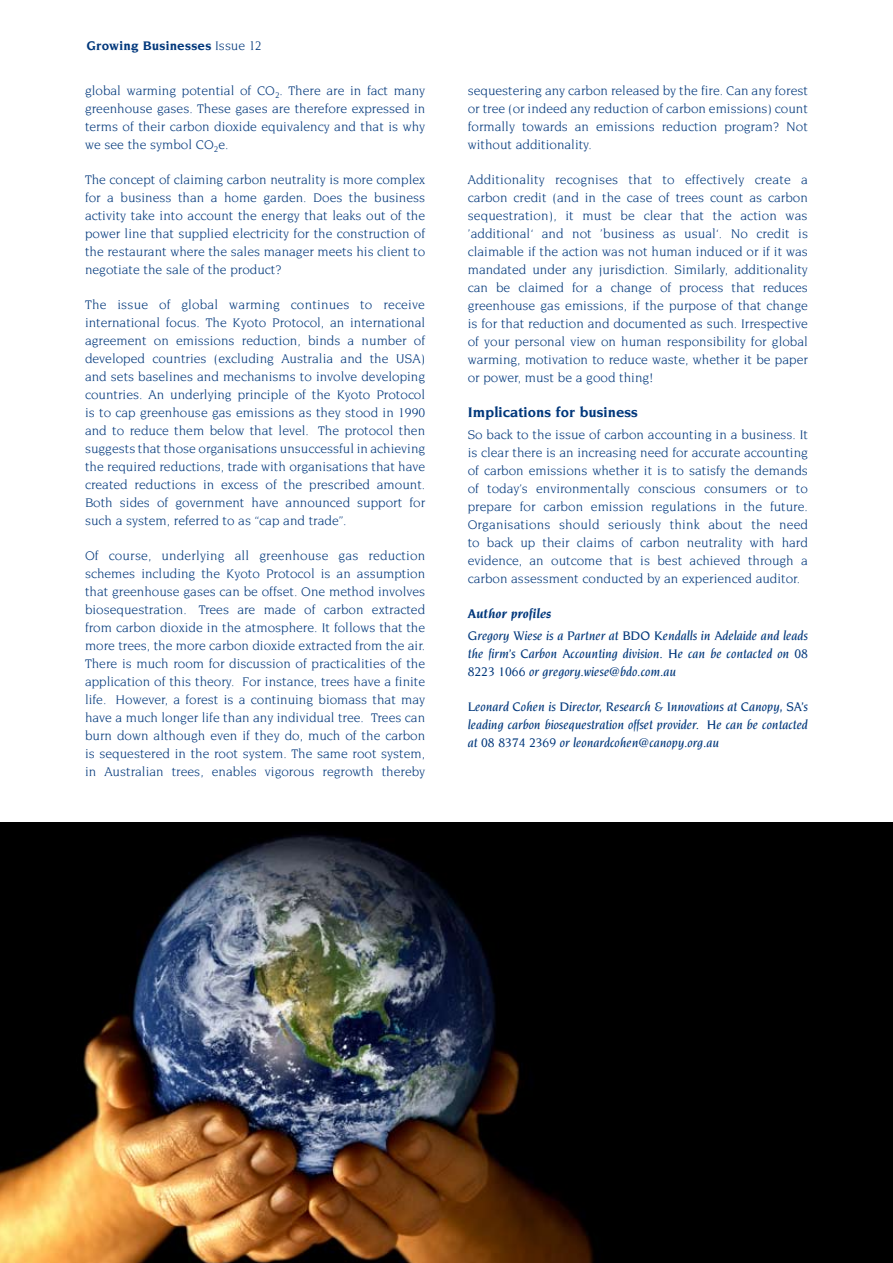
<style>
.page{position:relative;width:893px;height:1263px;background:#fff}
.page>*{position:absolute;margin:0;border:0;box-sizing:border-box;transform-origin:0 0}
.t1{font:700 15px "Novarese Std";color:#00377b}
.t2{font:13.5px/18px "Novarese Std";color:#00377b;text-align:justify}
.t3{font:italic 500 13.5px/18px "Novarese Std";color:#00377b;text-align:justify}
.t4{font:700 13.5px "Novarese Std";letter-spacing:.015em;color:#00377b}
.t5{font:italic 700 13.5px "Novarese Std";color:#00377b}
.s1{font-weight:400}
</style>
<div class="page">
<img style="left:0;top:822px;width:892px;height:441px">
<p class="t4" style="left:87px;top:38px;width:177px">Growing Businesses <span class="s1">Issue 12</span></p>
<p class="t2" style="left:85px;top:81px;width:342px">global warming potential of CO<sub>2</sub>. There are in fact many greenhouse gases. These gases are therefore expressed in terms of their carbon dioxide equivalency and that is why we see the symbol CO<sub>2</sub>e.</p>
<p class="t2" style="left:85px;top:170px;width:342px">The concept of claiming carbon neutrality is more complex for a business than a home garden. Does the business activity take into account the energy that leaks out of the power line that supplied electricity for the construction of the restaurant where the sales manager meets his client to negotiate the sale of the product?</p>
<p class="t2" style="left:85px;top:295px;width:342px">The issue of global warming continues to receive international focus. The Kyoto Protocol, an international agreement on emissions reduction, binds a number of developed countries (excluding Australia and the USA) and sets baselines and mechanisms to involve developing countries. An underlying principle of the Kyoto Protocol is to cap greenhouse gas emissions as they stood in 1990 and to reduce them below that level. The protocol then suggests that those organisations unsuccessful in achieving the required reductions, trade with organisations that have created reductions in excess of the prescribed amount.<br>Both sides of government have announced support for such a system, referred to as “cap and trade”.</p>
<p class="t2" style="left:85px;top:546px;width:342px">Of course, underlying all greenhouse gas reduction schemes including the Kyoto Protocol is an assumption that greenhouse gases can be offset. One method involves biosequestration. Trees are made of carbon extracted from carbon dioxide in the atmosphere. It follows that the more trees, the more carbon dioxide extracted from the air.<br>There is much room for discussion of practicalities of the application of this theory. For instance, trees have a finite life. However, a forest is a continuing biomass that may have a much longer life than any individual tree. Trees can burn down although even if they do, much of the carbon is sequestered in the root system. The same root system, in Australian trees, enables vigorous regrowth thereby</p>
<p class="t2" style="left:468px;top:81px;width:342px">sequestering any carbon released by the fire. Can any forest or tree (or indeed any reduction of carbon emissions) count formally towards an emissions reduction program? Not without additionality.</p>
<p class="t2" style="left:468px;top:170px;width:342px">Additionality recognises that to effectively create a carbon credit (and in the case of trees count as carbon sequestration), it must be clear that the action was ’additional‘ and not ’business as usual‘. No credit is claimable if the action was not human induced or if it was mandated under any jurisdiction. Similarly, additionality can be claimed for a change of process that reduces greenhouse gas emissions, if the purpose of that change is for that reduction and documented as such. Irrespective of your personal view on human responsibility for global warming, motivation to reduce waste, whether it be paper or power, must be a good thing!</p>
<p class="t1" style="left:468px;top:404px;width:172px">Implications for business</p>
<p class="t2" style="left:468px;top:426px;width:342px">So back to the issue of carbon accounting in a business. It is clear there is an increasing need for accurate accounting of carbon emissions whether it is to satisfy the demands of today’s environmentally conscious consumers or to prepare for carbon emission regulations in the future.<br>Organisations should seriously think about the need to back up their claims of carbon neutrality with hard evidence, an outcome that is best achieved through a carbon assessment conducted by an experienced auditor.</p>
<p class="t5" style="left:468px;top:606px;width:85px">Author profiles</p>
<p class="t3" style="left:468px;top:627px;width:342px">Gregory Wiese is a Partner at BDO Kendalls in Adelaide and leads the firm’s Carbon Accounting division. He can be contacted on 08<br>8223 1066 or gregory.wiese@bdo.com.au</p>
<p class="t3" style="left:468px;top:698px;width:342px">Leonard Cohen is Director, Research &amp; Innovations at Canopy, SA’s leading carbon biosequestration offset provider. He can be contacted at 08 8374 2369 or leonardcohen@canopy.org.au</p>
</div>
